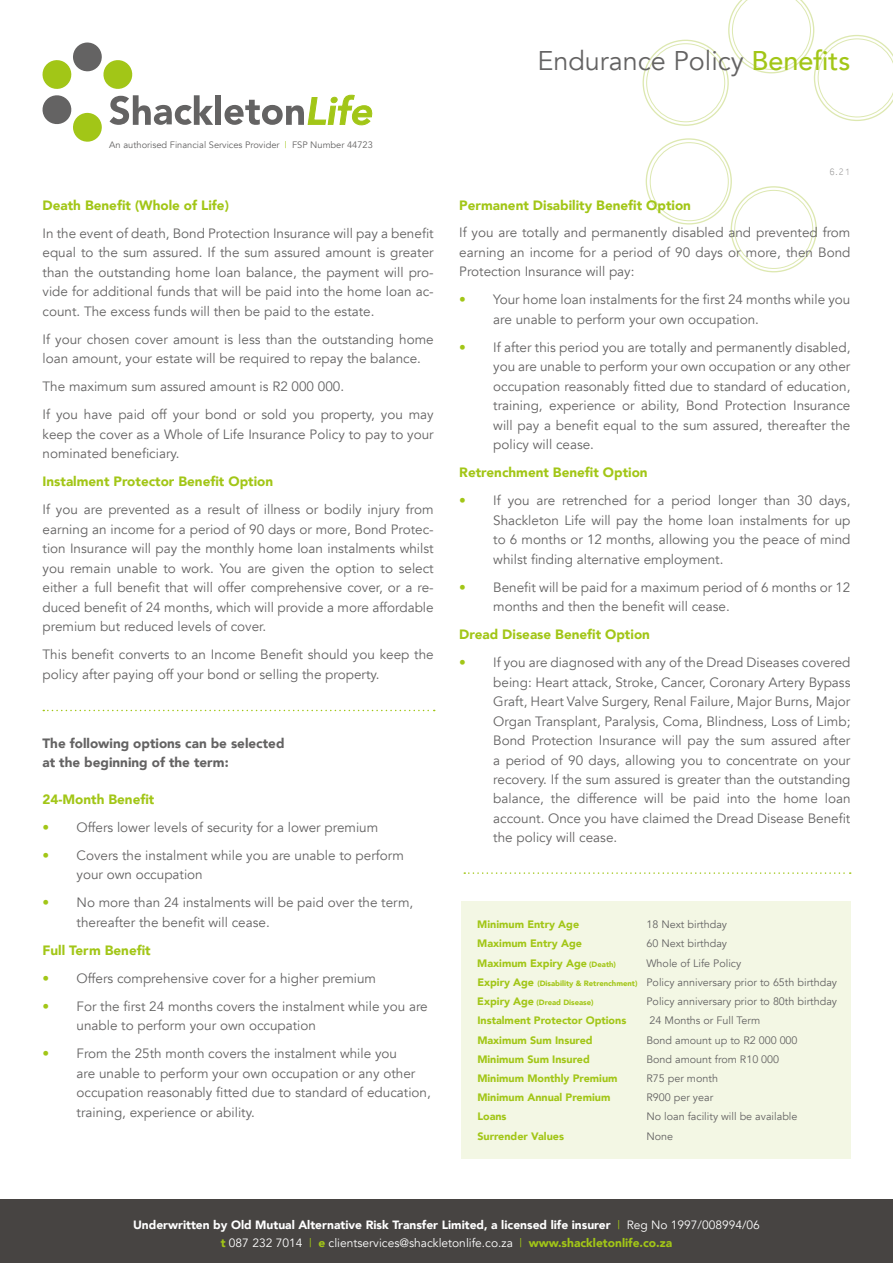
<style>
.page{position:relative;width:893px;height:1263px;background:#fff}
.page>*{position:absolute;margin:0;border:0;box-sizing:border-box;transform-origin:0 0}
.t1{font:27px "Avenir";color:#646363}
.t2{font:13.5px/19.5px "Avenir";color:#646363}
.t3{font:900 13.5px "Avenir";color:#a2c617}
.t4{font:900 13.5px/19.5px "Avenir";color:#646363}
.t5{font:900 12px/18px "Avenir";color:#fff;text-align:center}
.t6{font:12px "Microsoft Yi Baiti";color:#989797}
.t7{font:10.8px/19.2px "Avenir";color:#646363}
.t8{font:900 10.8px "Avenir";color:#a2c617}
.t9{font:9.3px "Avenir";color:#646363}
.t10{font:900 7.65px "Avenir";color:#a2c617}
.s1{font-weight:500;color:#a2c617}
.s2{color:#a2c617}
.s3{font-size:7.65px}
.s4{font-weight:900;color:#a2c617}
.s5{font-weight:900;font-size:7.65px;color:#a2c617}
.s6{font-size:10.8px}
.s7{font-weight:400;color:#a2c617}
.s8{font-weight:400}
</style>
<div class="page">
<div style="left:0;top:1200px;width:893px;height:63px;background:#474442"></div>
<svg style="left:646px;top:0;width:247px;height:269px"></svg>
<div style="left:215px;top:95px;width:6px;height:30px;background:#646363"></div>
<svg style="left:225px;top:95px;width:148px;height:30px"></svg>
<svg style="left:42px;top:42px;width:171px;height:100px"></svg>
<div style="left:461px;top:901px;width:389px;height:258px;background:#f3f7e4"></div>
<svg style="left:43px;top:710px;width:392px;height:1px"></svg>
<svg style="left:464px;top:872px;width:387px;height:2px"></svg>
<h1 class="t1" style="left:537px;top:44px;width:315px">Endurance Policy <span class="s1">Benefits</span></h1>
<p class="t9" style="left:109px;top:140px;width:265px">An authorised Financial Services Provider <span class="s2">|</span> FSP Number 44723</p>
<p class="t3" style="left:43px;top:194px;width:188px">Death Benefit (Whole of Life)</p>
<p class="t2" style="left:43px;top:224px;width:393px;text-align:justify">In the event of death, Bond Protection Insurance will pay a benefit equal to the sum assured. If the sum assured amount is greater than the outstanding home loan balance, the payment will pro&shy;vide for additional funds that will be paid into the home loan ac&shy;count. The excess funds will then be paid to the estate.</p>
<p class="t2" style="left:43px;top:330px;width:393px">If your chosen cover amount is less than the outstanding home loan amount, your estate will be required to repay the balance.</p>
<p class="t2" style="left:43px;top:373px;width:393px;line-height:28px">The maximum sum assured amount is R2 000 000.<br>If you have paid off your bond or sold you property, you may</p>
<p class="t2" style="left:43px;top:425px;width:393px">keep the cover as a Whole of Life Insurance Policy to pay to your nominated beneficiary.</p>
<p class="t3" style="left:43px;top:470px;width:232px">Instalment Protector Benefit Option</p>
<p class="t2" style="left:43px;top:500px;width:393px;text-align:justify">If you are prevented as a result of illness or bodily injury from earning an income for a period of 90 days or more, Bond Protec&shy;tion Insurance will pay the monthly home loan instalments whilst you remain unable to work. You are given the option to select either a full benefit that will offer comprehensive cover, or a re&shy;duced benefit of 24 months, which will provide a more affordable premium but reduced levels of cover.</p>
<p class="t2" style="left:43px;top:645px;width:393px">This benefit converts to an Income Benefit should you keep the policy after paying off your bond or selling the property.</p>
<p class="t4" style="left:43px;top:733px;width:243px">The following options can be selected at the beginning of the term:</p>
<p class="t3" style="left:43px;top:787px;width:113px">24-Month Benefit</p>
<p class="t2" style="left:43px;top:817px;width:337px"><span class="s2">•</span> Offers lower levels of security for a lower premium</p>
<p class="t2" style="left:77px;top:845px;width:329px;text-indent:-34px"><span class="s2">•</span> Covers the instalment while you are unable to perform your own occupation</p>
<p class="t2" style="left:77px;top:893px;width:338px;text-indent:-34px"><span class="s2">•</span> No more than 24 instalments will be paid over the term, thereafter the benefit will cease.</p>
<p class="t3" style="left:43px;top:938px;width:110px">Full Term Benefit</p>
<p class="t2" style="left:43px;top:968px;width:335px"><span class="s2">•</span> Offers comprehensive cover for a higher premium</p>
<p class="t2" style="left:77px;top:996px;width:353px;text-indent:-34px"><span class="s2">•</span> For the first 24 months covers the instalment while you are unable to perform your own occupation</p>
<p class="t2" style="left:77px;top:1044px;width:356px;text-indent:-34px"><span class="s2">•</span> From the 25th month covers the instalment while you<br>are unable to perform your own occupation or any other occupation reasonably fitted due to standard of education, training, experience or ability.</p>
<p class="t6" style="left:829px;top:164px;width:23px">6.21</p>
<p class="t3" style="left:459px;top:193px;width:233px">Permanent Disability Benefit Option</p>
<p class="t2" style="left:459px;top:223px;width:393px;text-align:justify">If you are totally and permanently disabled and prevented from earning an income for a period of 90 days or more, then Bond Protection Insurance will pay:</p>
<p class="t2" style="left:493px;top:290px;width:359px;text-indent:-34px"><span class="s2">•</span> Your home loan instalments for the first 24 months while you are unable to perform your own occupation.</p>
<p class="t2" style="left:493px;top:337px;width:359px;text-align:justify;text-indent:-34px"><span class="s2">•</span> If after this period you are totally and permanently disabled, you are unable to perform your own occupation or any other occupation reasonably fitted due to standard of education, training, experience or ability, Bond Protection Insurance will pay a benefit equal to the sum assured, thereafter the policy will cease.</p>
<p class="t3" style="left:459px;top:461px;width:190px">Retrenchment Benefit Option</p>
<p class="t2" style="left:493px;top:491px;width:359px;text-align:justify;text-indent:-34px"><span class="s2">•</span> If you are retrenched for a period longer than 30 days, Shackleton Life will pay the home loan instalments for up to 6 months or 12 months, allowing you the peace of mind whilst finding alternative employment.</p>
<p class="t2" style="left:493px;top:577px;width:359px;text-indent:-34px"><span class="s2">•</span> Benefit will be paid for a maximum period of 6 months or 12 months and then the benefit will cease.</p>
<p class="t3" style="left:459px;top:623px;width:192px">Dread Disease Benefit Option</p>
<p class="t2" style="left:493px;top:653px;width:359px;text-align:justify;text-indent:-34px"><span class="s2">•</span> If you are diagnosed with any of the Dread Diseases covered being: Heart attack, Stroke, Cancer, Coronary Artery Bypass Graft, Heart Valve Surgery, Renal Failure, Major Burns, Major Organ Transplant, Paralysis, Coma, Blindness, Loss of Limb; Bond Protection Insurance will pay the sum assured after a period of 90 days, allowing you to concentrate on your recovery. If the sum assured is greater than the outstanding balance, the difference will be paid into the home loan account. Once you have claimed the Dread Disease Benefit the policy will cease.</p>
<p class="t8" style="left:477px;top:915px;width:103px">Minimum Entry Age</p>
<p class="t7" style="left:646px;top:915px;width:82px">18 Next birthday</p>
<p class="t8" style="left:477px;top:934px;width:106px">Maximum Entry Age</p>
<p class="t7" style="left:646px;top:934px;width:82px">60 Next birthday</p>
<p class="t8" style="left:477px;top:954px;width:140px">Maximum Expiry Age <span class="s3">(Death)</span></p>
<p class="t7" style="left:477px;top:953px;width:361px;text-indent:169px">Whole of Life Policy<br><span class="s4">Expiry Age</span> <span class="s5">(Disability &amp; Retrenchment)</span> Policy anniversary prior to 65th birthday</p>
<p class="t10" style="left:477px;top:996px;width:118px"><span class="s6">Expiry Age</span> (Dread Disease)</p>
<p class="t7" style="left:646px;top:992px;width:192px">Policy anniversary prior to 80th birthday</p>
<p class="t8" style="left:477px;top:1011px;width:151px">Instalment Protector Options</p>
<p class="t7" style="left:649px;top:1011px;width:113px">24 Months or Full Term</p>
<p class="t8" style="left:477px;top:1030px;width:117px">Maximum Sum Insured</p>
<p class="t7" style="left:646px;top:1030px;width:153px">Bond amount up to R2 000 000</p>
<p class="t8" style="left:477px;top:1050px;width:114px">Minimum Sum Insured</p>
<p class="t7" style="left:646px;top:1050px;width:134px">Bond amount from R10 000</p>
<p class="t8" style="left:477px;top:1069px;width:142px">Minimum Monthly Premium</p>
<p class="t7" style="left:646px;top:1069px;width:73px">R75 per month</p>
<p class="t8" style="left:477px;top:1088px;width:135px">Minimum Annual Premium</p>
<p class="t7" style="left:646px;top:1088px;width:68px">R900 per year</p>
<p class="t8" style="left:477px;top:1107px;width:31px">Loans</p>
<p class="t7" style="left:646px;top:1107px;width:153px">No loan facility will be available</p>
<p class="t8" style="left:477px;top:1127px;width:88px">Surrender Values</p>
<p class="t7" style="left:646px;top:1126px;width:28px">None</p>
<p class="t5" style="left:133px;top:1216px;width:628px">Underwritten by Old Mutual Alternative Risk Transfer Limited, a licensed life insurer <span class="s7">|</span> <span class="s8">Reg No 1997/008994/06 </span><span class="s2">t</span> <span class="s8">087 232 7014</span> <span class="s7">|</span> <span class="s2">e</span> <span class="s8">clientservices@shackletonlife.co.za</span> <span class="s7">|</span> <span class="s2">www.shackletonlife.co.za</span></p>
</div>
